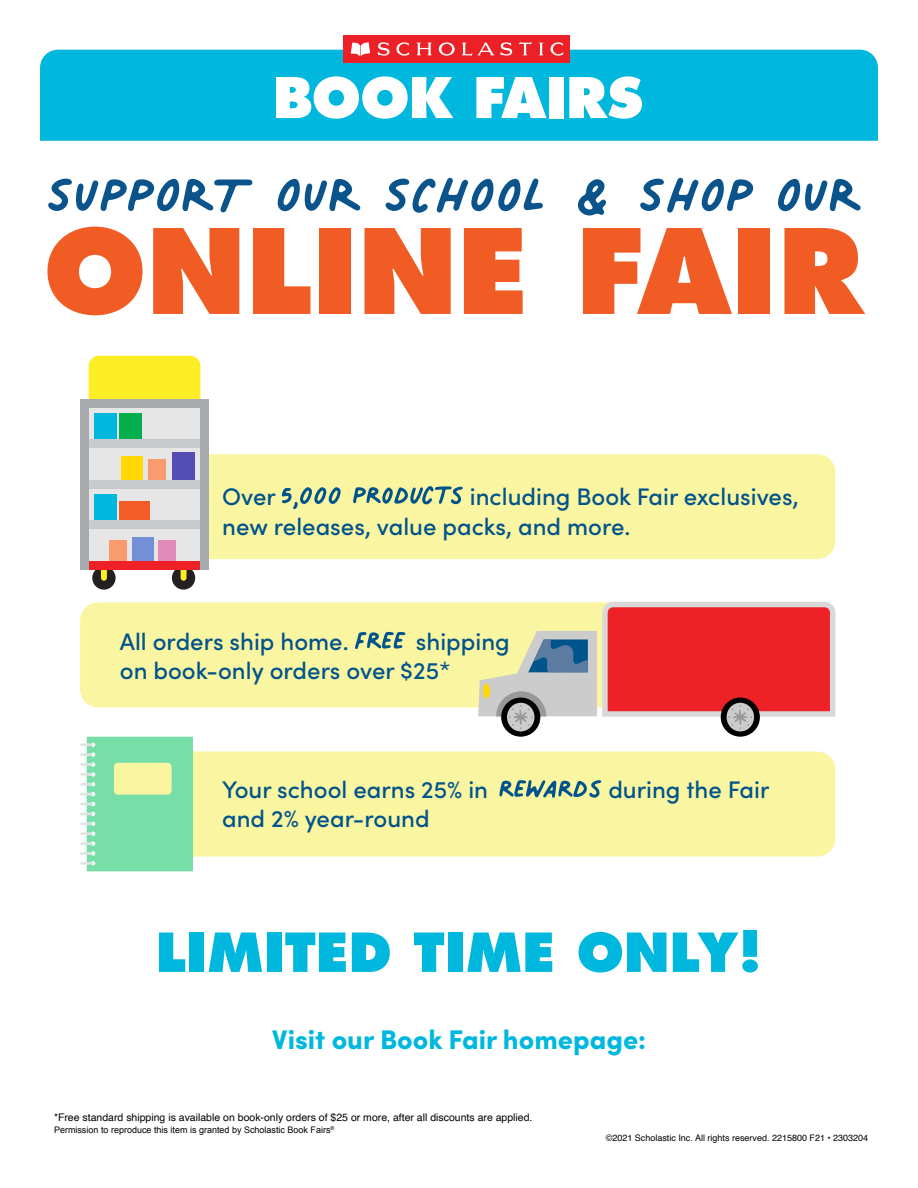
<style>
.page{position:relative;width:918px;height:1188px;background:#fff}
.page>*{position:absolute;margin:0;border:0;box-sizing:border-box;transform-origin:0 0}
.t1{font:800 114px "Futura Std";color:#f15c25}
.t2{font:105.3px "Palmer Lake Print";color:#0a548b}
.t3{font:800 52.35px "Futura Std";color:#00b8de}
.t4{font:900 27px "Sofia Pro";color:#00b8de}
.t5{font:500 24px/28.8px "Sofia Pro";color:#00538b}
.t6{font:10.5px "Helvetica";color:#000}
.t7{font:9px "Arial";color:#000}
.t8{font:9px "Helvetica";color:#000}
.s1{font-family:"Palmer Lake Print";font-weight:400;font-size:52.5px}
</style>
<div class="page">
<div style="left:182px;top:454px;width:653px;height:105px;background:#faf5a1;border-radius:18px"></div>
<div style="left:101px;top:752px;width:734px;height:105px;background:#faf5a1;border-radius:18px"></div>
<div style="left:80px;top:602px;width:629px;height:105px;background:#faf5a1;border-radius:18px"></div>
<div style="left:40px;top:50px;width:838px;height:91px;background:#00b8de"></div>
<div style="left:92px;top:566px;width:24px;height:24px;background:#241f21;border-radius:50%"></div>
<div style="left:101px;top:560px;width:6px;height:21px;background:#fced24;border-radius:3px"></div>
<div style="left:172px;top:566px;width:23px;height:24px;background:#241f21;border-radius:50%"></div>
<div style="left:181px;top:560px;width:6px;height:21px;background:#fced24;border-radius:3px"></div>
<div style="left:89px;top:356px;width:111px;height:43px;background:#fced24"></div>
<div style="left:80px;top:399px;width:129px;height:171px;background:#e6e6e6"></div>
<div style="left:80px;top:399px;width:129px;height:9px;background:#a8abad"></div>
<div style="left:94px;top:413px;width:22px;height:32px;background:#00b8de"></div>
<div style="left:120px;top:413px;width:22px;height:32px;background:#03b04d"></div>
<div style="left:94px;top:494px;width:22px;height:31px;background:#00b8de"></div>
<div style="left:120px;top:501px;width:30px;height:24px;background:#f25c26"></div>
<div style="left:148px;top:459px;width:18px;height:25px;background:#f89b6e"></div>
<div style="left:122px;top:456px;width:21px;height:28px;background:#ffd900"></div>
<div style="left:159px;top:540px;width:17px;height:25px;background:#e28aba"></div>
<div style="left:110px;top:540px;width:17px;height:25px;background:#f89b6e"></div>
<div style="left:132px;top:537px;width:22px;height:28px;background:#738fd6"></div>
<div style="left:173px;top:452px;width:22px;height:32px;background:#544db3"></div>
<div style="left:80px;top:440px;width:129px;height:8px;background:#c7c9cc"></div>
<div style="left:80px;top:480px;width:129px;height:9px;background:#c7c9cc"></div>
<div style="left:80px;top:521px;width:129px;height:8px;background:#c7c9cc"></div>
<div style="left:80px;top:561px;width:129px;height:9px;background:#ed2126"></div>
<div style="left:200px;top:399px;width:9px;height:171px;background:#a8abad"></div>
<div style="left:80px;top:399px;width:9px;height:171px;background:#a8abad"></div>
<div style="left:343px;top:35px;width:227px;height:28px;background:#ec2027"></div>
<svg style="left:351px;top:42px;width:19px;height:14px"></svg>
<svg style="left:378px;top:42px;width:12px;height:14px"></svg>
<svg style="left:396px;top:42px;width:13px;height:14px"></svg>
<svg style="left:417px;top:43px;width:15px;height:12px"></svg>
<svg style="left:501px;top:42px;width:11px;height:14px"></svg>
<svg style="left:519px;top:42px;width:13px;height:13px"></svg>
<svg style="left:539px;top:43px;width:4px;height:12px"></svg>
<svg style="left:550px;top:42px;width:13px;height:14px"></svg>
<svg style="left:439px;top:42px;width:16px;height:14px"></svg>
<svg style="left:462px;top:43px;width:33px;height:13px"></svg>
<svg style="left:276px;top:76px;width:177px;height:43px"></svg>
<svg style="left:476px;top:77px;width:71px;height:41px"></svg>
<div style="left:549px;top:77px;width:15px;height:41px;background:#fff"></div>
<svg style="left:569px;top:76px;width:73px;height:43px"></svg>
<svg style="left:501px;top:698px;width:39px;height:39px"></svg>
<div style="left:507px;top:703px;width:27px;height:28px;background:#ccc;border-radius:50%"></div>
<svg style="left:721px;top:698px;width:39px;height:39px"></svg>
<div style="left:727px;top:703px;width:27px;height:28px;background:#ccc;border-radius:50%"></div>
<svg style="left:478px;top:602px;width:357px;height:127px"></svg>
<svg style="left:80px;top:737px;width:113px;height:134px"></svg>
<h2 class="t2" style="left:46px;top:141px;width:817px">SUPPORT OUR SCHOOL &amp; SHOP OUR</h2>
<h1 class="t1" style="left:43px;top:199px;width:822px">ONLINE FAIR</h1>
<p class="t5" style="left:222px;top:480px;width:578px;line-height:30px">Over <span class="s1">5,000 products</span> including Book Fair exclusives, new releases, value packs, and more.</p>
<p class="t5" style="left:120px;top:626px;width:391px">All orders ship home. <span class="s1">Free</span> shipping on book-only orders over $25*</p>
<p class="t5" style="left:222px;top:774px;width:549px">Your school earns 25% in <span class="s1">rewards</span> during the Fair and 2% year-round</p>
<h3 class="t3" style="left:156px;top:919px;width:608px">LIMITED TIME ONLY!</h3>
<p class="t4" style="left:272px;top:1018px;width:376px">Visit our Book Fair homepage:</p>
<p class="t6" style="left:54px;top:1109px;width:480px">*Free standard shipping is available on book-only orders of $25 or more, after all discounts are applied.</p>
<p class="t7" style="left:54px;top:1124px;width:282px">Permission to reproduce this item is granted by Scholastic Book Fairs<sup>®</sup></p>
<p class="t8" style="left:606px;top:1131px;width:264px">©2021 Scholastic Inc. All rights reserved. 2215800 F21 • 2303204</p>
</div>
